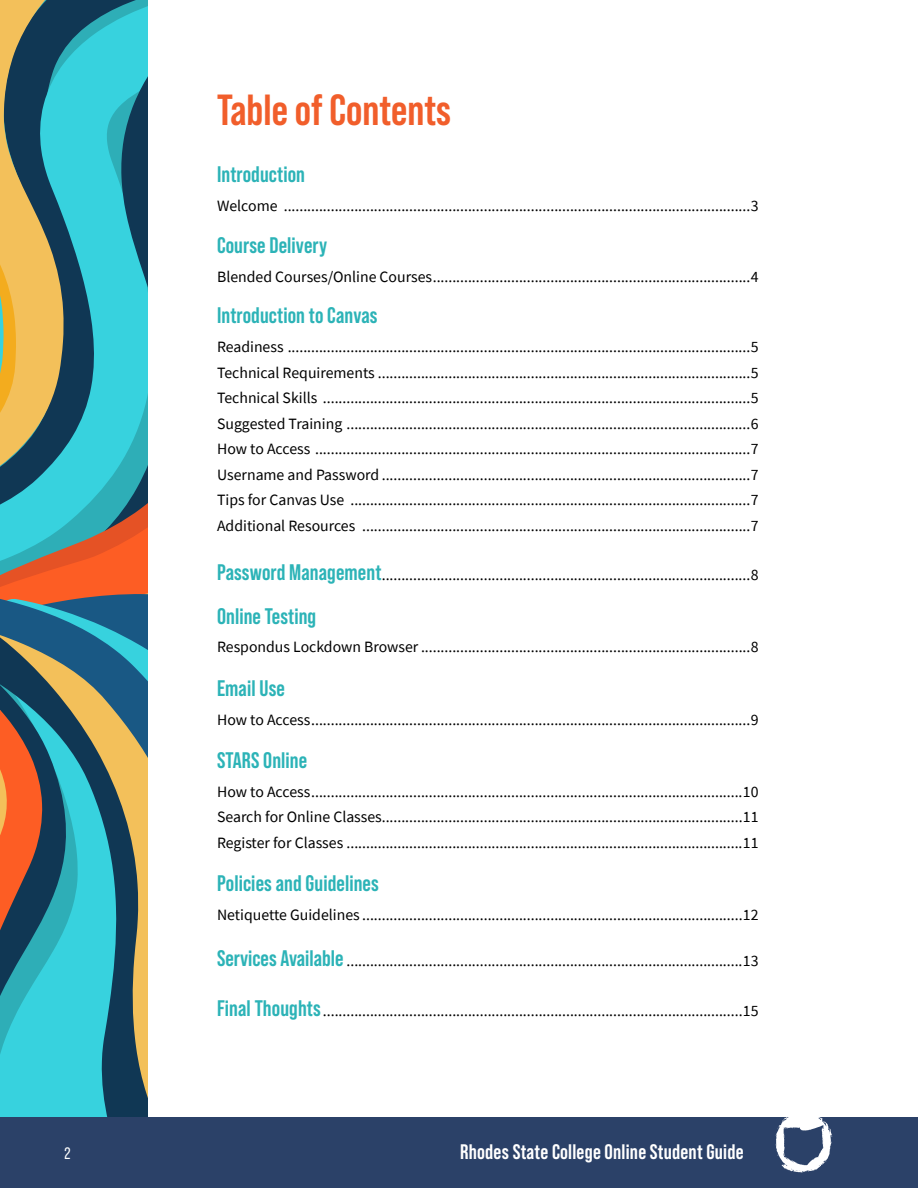
<style>
.page{position:relative;width:918px;height:1188px;background:#fff}
.page>*{position:absolute;margin:0;border:0;box-sizing:border-box;transform-origin:0 0}
.t1{font:700 43.5px "Bebas Neue Pro";color:#f15e2b}
.subhead_green{font:700 22.5px "Bebas Neue Pro";letter-spacing:.005em;color:#2cb3b7}
.t2{font:700 21px "Bebas Neue Pro";letter-spacing:.01em;color:#fff}
.t3{font:16.5px "Bebas Neue Pro";color:#fff}
.table_of_contents{font:15.75px "Source Sans Pro";color:#000}
.subhead_green-2{font:15.75px "Source Sans Pro";color:#000}
.s1{font-family:"Bebas Neue Pro";font-weight:700;font-size:22.5px;color:#2cb3b7}
</style>
<div class="page">
<div style="left:0;top:1117px;width:918px;height:71px;background:#2b4168"></div>
<svg style="left:775px;top:1117px;width:58px;height:56px"></svg>
<svg style="left:0;top:523px;width:148px;height:61px;background:#ad7c5f"></svg>
<svg style="left:0;top:0;width:148px;height:523px;background:#529e96"></svg>
<svg style="left:0;top:584px;width:148px;height:533px;background:#548988"></svg>
<p class="t1" style="left:217px;top:85px;width:235px">Table of Contents</p>
<p class="subhead_green" style="left:217px;top:162px;width:89px">Introduction</p>
<p class="table_of_contents" style="left:217px;top:196px;width:543px">Welcome .......................................................................................................................3</p>
<p class="subhead_green" style="left:217px;top:232px;width:112px">Course Delivery</p>
<p class="table_of_contents" style="left:217px;top:266px;width:543px">Blended Courses/Online Courses.................................................................................4</p>
<p class="subhead_green" style="left:217px;top:303px;width:162px">Introduction to Canvas</p>
<p class="table_of_contents" style="left:217px;top:337px;width:543px">Readiness ......................................................................................................................5</p>
<p class="table_of_contents" style="left:217px;top:362px;width:543px">Technical Requirements ...............................................................................................5</p>
<p class="table_of_contents" style="left:217px;top:388px;width:543px">Technical Skills .............................................................................................................5</p>
<p class="table_of_contents" style="left:217px;top:413px;width:543px">Suggested Training .......................................................................................................6</p>
<p class="table_of_contents" style="left:217px;top:439px;width:543px">How to Access ...............................................................................................................7</p>
<p class="table_of_contents" style="left:217px;top:464px;width:543px">Username and Password ..............................................................................................7</p>
<p class="table_of_contents" style="left:217px;top:490px;width:543px">Tips for Canvas Use ......................................................................................................7</p>
<p class="table_of_contents" style="left:217px;top:515px;width:543px">Additional Resources ...................................................................................................7</p>
<p class="subhead_green-2" style="left:217px;top:565px;width:543px"><span class="s1">Password Management</span>..............................................................................................8</p>
<p class="subhead_green" style="left:217px;top:603px;width:101px">Online Testing</p>
<p class="table_of_contents" style="left:217px;top:637px;width:543px">Respondus Lockdown Browser ....................................................................................8</p>
<p class="subhead_green" style="left:217px;top:675px;width:69px">Email Use</p>
<p class="table_of_contents" style="left:217px;top:709px;width:543px">How to Access................................................................................................................9</p>
<p class="subhead_green" style="left:217px;top:747px;width:92px">STARS Online</p>
<p class="table_of_contents" style="left:217px;top:781px;width:543px">How to Access..............................................................................................................10</p>
<p class="table_of_contents" style="left:217px;top:807px;width:543px">Search for Online Classes............................................................................................11</p>
<p class="table_of_contents" style="left:217px;top:832px;width:543px">Register for Classes .....................................................................................................11</p>
<p class="subhead_green" style="left:217px;top:870px;width:163px">Policies and Guidelines</p>
<p class="table_of_contents" style="left:217px;top:904px;width:543px">Netiquette Guidelines .................................................................................................12</p>
<p class="table_of_contents" style="left:217px;top:951px;width:543px"><span class="s1">Services Available</span> .....................................................................................................13</p>
<p class="subhead_green-2" style="left:217px;top:1001px;width:543px"><span class="s1">Final Thoughts</span>...........................................................................................................15</p>
<p class="t3" style="left:64px;top:1144px;width:8px">2</p>
<h3 class="t2" style="left:460px;top:1140px;width:285px">Rhodes State College Online Student Guide</h3>
</div>
